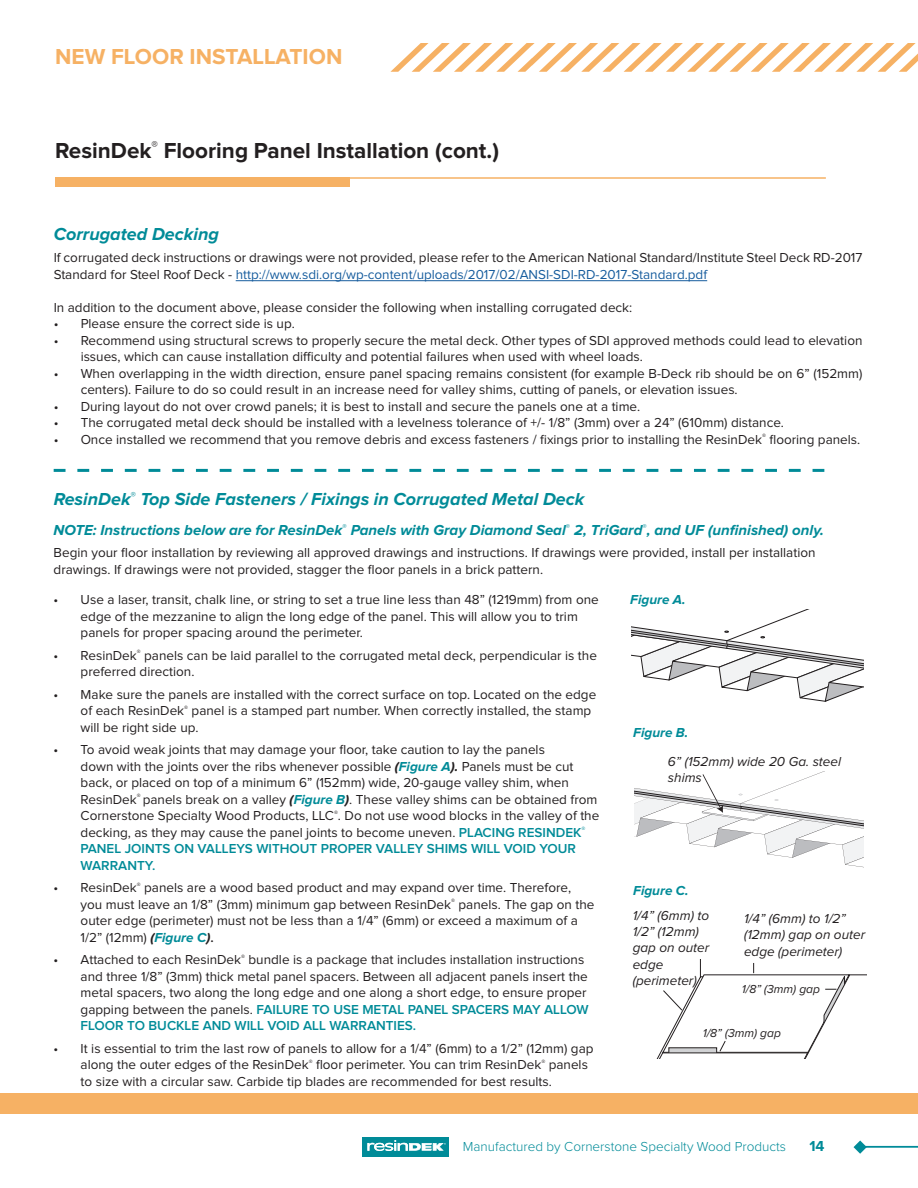
<style>
.page{position:relative;width:918px;height:1188px;background:#fff}
.page>*{position:absolute;margin:0;border:0;box-sizing:border-box;transform-origin:0 0}
.t1{font:700 22.5px "Proxima Nova";color:#231f20}
.t2{font:700 22.5px "Proxima Nova";color:#f6b164}
.t3{font:italic 700 18px "Proxima Nova";color:#008b98}
.t4{font:italic 700 15px "Proxima Nova";color:#008b98}
.t5{font:700 15px "Proxima Nova";color:#008b98}
.t6{font:13.5px/16.5px "Proxima Nova";color:#231f20}
.t7{font:italic 13.5px/16.2px "Proxima Nova";color:#231f20}
.t8{font:300 13.5px "Proxima Nova";color:#008b98}
.t9{font:italic 700 13.5px "Proxima Nova";color:#008b98}
.t10{font:italic 12px "Proxima Nova";color:#231f20}
.s1{color:#175d9e}
.s2{font-weight:700;font-style:italic}
.s3{font-weight:700;font-style:italic;color:#008b98}
.s4{font-weight:600;color:#008b98}
.s5{font-weight:600}
</style>
<div class="page">
<svg style="left:854px;top:1141px;width:13px;height:13px"></svg>
<div style="left:362px;top:1137px;width:87px;height:19px;background:#008b98"></div>
<svg style="left:367px;top:1140px;width:79px;height:11px"></svg>
<hr style="left:862px;top:1146px;width:56px;height:1px;background:#008b99">
<div style="left:0;top:1093px;width:918px;height:20px;background:#f6b164"></div>
<svg style="left:390px;top:43px;width:528px;height:29px"></svg>
<div style="left:55px;top:177px;width:295px;height:10px;background:#f6b164"></div>
<hr style="left:340px;top:177px;width:486px;height:2px;background:#f6b164">
<hr style="left:236px;top:280px;width:471px;height:1px;background:#175d9e">
<svg style="left:54px;top:469px;width:770px;height:3px"></svg>
<svg style="left:635px;top:771px;width:229px;height:97px"></svg>
<svg style="left:656px;top:960px;width:211px;height:99px"></svg>
<svg style="left:632px;top:610px;width:232px;height:92px"></svg>
<p class="t2" style="left:55px;top:46px;width:289px">NEW FLOOR INSTALLATION</p>
<p class="t1" style="left:55px;top:140px;width:445px">ResinDek<sup>®</sup> Flooring Panel Installation (cont.)</p>
<p class="t3" style="left:54px;top:226px;width:167px">Corrugated Decking</p>
<p class="t6" style="left:54px;top:250px;width:810px">If corrugated deck instructions or drawings were not provided, please refer to the American National Standard/Institute Steel Deck RD-2017<br>Standard for Steel Roof Deck - <span class="s1">http://www.sdi.org/wp-content/uploads/2017/02/ANSI-SDI-RD-2017-Standard.pdf</span></p>
<p class="t6" style="left:54px;top:300px;width:580px">In addition to the document above, please consider the following when installing corrugated deck:</p>
<p class="t6" style="left:54px;top:316px;width:243px">• Please ensure the correct side is up.</p>
<p class="t6" style="left:81px;top:333px;width:783px;text-indent:-27px">• Recommend using structural screws to properly secure the metal deck. Other types of SDI approved methods could lead to elevation issues, which can cause installation difficulty and potential failures when used with wheel loads.</p>
<p class="t6" style="left:81px;top:366px;width:783px;text-indent:-27px">• When overlapping in the width direction, ensure panel spacing remains consistent (for example B-Deck rib should be on 6” (152mm) centers). Failure to do so could result in an increase need for valley shims, cutting of panels, or elevation issues.</p>
<p class="t6" style="left:54px;top:399px;width:588px">• During layout do not over crowd panels; it is best to install and secure the panels one at a time.</p>
<p class="t6" style="left:54px;top:415px;width:732px">• The corrugated metal deck should be installed with a levelness tolerance of +/- 1/8” (3mm) over a 24” (610mm) distance.</p>
<p class="t6" style="left:54px;top:432px;width:808px">• Once installed we recommend that you remove debris and excess fasteners / fixings prior to installing the ResinDek<sup>®</sup> flooring panels.</p>
<p class="t3" style="left:54px;top:491px;width:532px">ResinDek<sup>®</sup> Top Side Fasteners / Fixings in Corrugated Metal Deck</p>
<p class="t4" style="left:54px;top:523px;width:772px">NOTE: Instructions below are for ResinDek<sup>®</sup> Panels with Gray Diamond Seal<sup>®</sup> 2, TriGard<sup>®</sup>, and UF (unfinished) only.</p>
<p class="t6" style="left:54px;top:545px;width:763px">Begin your floor installation by reviewing all approved drawings and instructions. If drawings were provided, install per installation drawings. If drawings were not provided, stagger the floor panels in a brick pattern.</p>
<p class="t9" style="left:630px;top:593px;width:57px">Figure A.</p>
<p class="t6" style="left:81px;top:592px;width:520px;text-indent:-27px">• Use a laser, transit, chalk line, or string to set a true line less than 48” (1219mm) from one edge of the mezzanine to align the long edge of the panel. This will allow you to trim panels for proper spacing around the perimeter.</p>
<p class="t6" style="left:81px;top:647px;width:518px;text-indent:-27px">• ResinDek<sup>®</sup> panels can be laid parallel to the corrugated metal deck, perpendicular is the preferred direction.</p>
<p class="t6" style="left:81px;top:686px;width:517px;text-indent:-27px">• Make sure the panels are installed with the correct surface on top. Located on the edge of each ResinDek<sup>®</sup> panel is a stamped part number. When correctly installed, the stamp will be right side up.</p>
<p class="t6" style="left:81px;top:742px;width:520px;text-indent:-27px">• To avoid weak joints that may damage your floor, take caution to lay the panels<br>down with the joints over the ribs whenever possible <span class="s2">(</span><span class="s3">Figure A</span><span class="s2">).</span> Panels must be cut back, or placed on top of a minimum 6” (152mm) wide, 20-gauge valley shim, when ResinDek<sup>®</sup> panels break on a valley <span class="s2">(</span><span class="s3">Figure B</span><span class="s2">)</span>. These valley shims can be obtained from Cornerstone Specialty Wood Products, LLC<sup>®</sup>. Do not use wood blocks in the valley of the decking, as they may cause the panel joints to become uneven. <span class="s4">PLACING RESINDEK</span><sup>® </sup><span class="s4">PANEL JOINTS ON VALLEYS WITHOUT PROPER VALLEY SHIMS WILL VOID YOUR WARRANTY.</span></p>
<p class="t6" style="left:81px;top:880px;width:515px;text-indent:-27px">• ResinDek<sup>®</sup> panels are a wood based product and may expand over time. Therefore, you must leave an 1/8” (3mm) minimum gap between ResinDek<sup>®</sup> panels. The gap on the outer edge (perimeter) must not be less than a 1/4” (6mm) or exceed a maximum of a 1/2” (12mm) <span class="s2">(</span><span class="s3">Figure C</span><span class="s2">)</span><span class="s5">.</span></p>
<p class="t6" style="left:81px;top:952px;width:510px;text-indent:-27px">• Attached to each ResinDek<sup>®</sup> bundle is a package that includes installation instructions and three 1/8” (3mm) thick metal panel spacers. Between all adjacent panels insert the metal spacers, two along the long edge and one along a short edge, to ensure proper gapping between the panels. <span class="s4">FAILURE TO USE METAL PANEL SPACERS MAY ALLOW FLOOR TO BUCKLE AND WILL VOID ALL WARRANTIES.</span></p>
<p class="t6" style="left:81px;top:1040px;width:514px;text-indent:-27px">• It is essential to trim the last row of panels to allow for a 1/4” (6mm) to a 1/2” (12mm) gap along the outer edges of the ResinDek<sup>®</sup> floor perimeter. You can trim ResinDek<sup>®</sup> panels to size with a circular saw. Carbide tip blades are recommended for best results.</p>
<p class="t9" style="left:633px;top:727px;width:57px">Figure B.</p>
<p class="t7" style="left:668px;top:754px;width:175px">6” (152mm) wide 20 Ga. steel shims</p>
<p class="t9" style="left:633px;top:884px;width:57px">Figure C.</p>
<p class="t7" style="left:633px;top:908px;width:78px">1/4” (6mm) to<br>1/2” (12mm) gap on outer edge</p>
<p class="t7" style="left:633px;top:973px;width:66px">(perimeter)</p>
<p class="t7" style="left:744px;top:911px;width:123px">1/4” (6mm) to 1/2” (12mm) gap on outer edge (perimeter)</p>
<p class="t10" style="left:742px;top:983px;width:80px">1/8” (3mm) gap</p>
<p class="t10" style="left:703px;top:1028px;width:80px">1/8” (3mm) gap</p>
<p class="t8" style="left:463px;top:1136px;width:325px">Manufactured by Cornerstone Specialty Wood Products</p>
<p class="t5" style="left:809px;top:1139px;width:17px">14</p>
</div>
